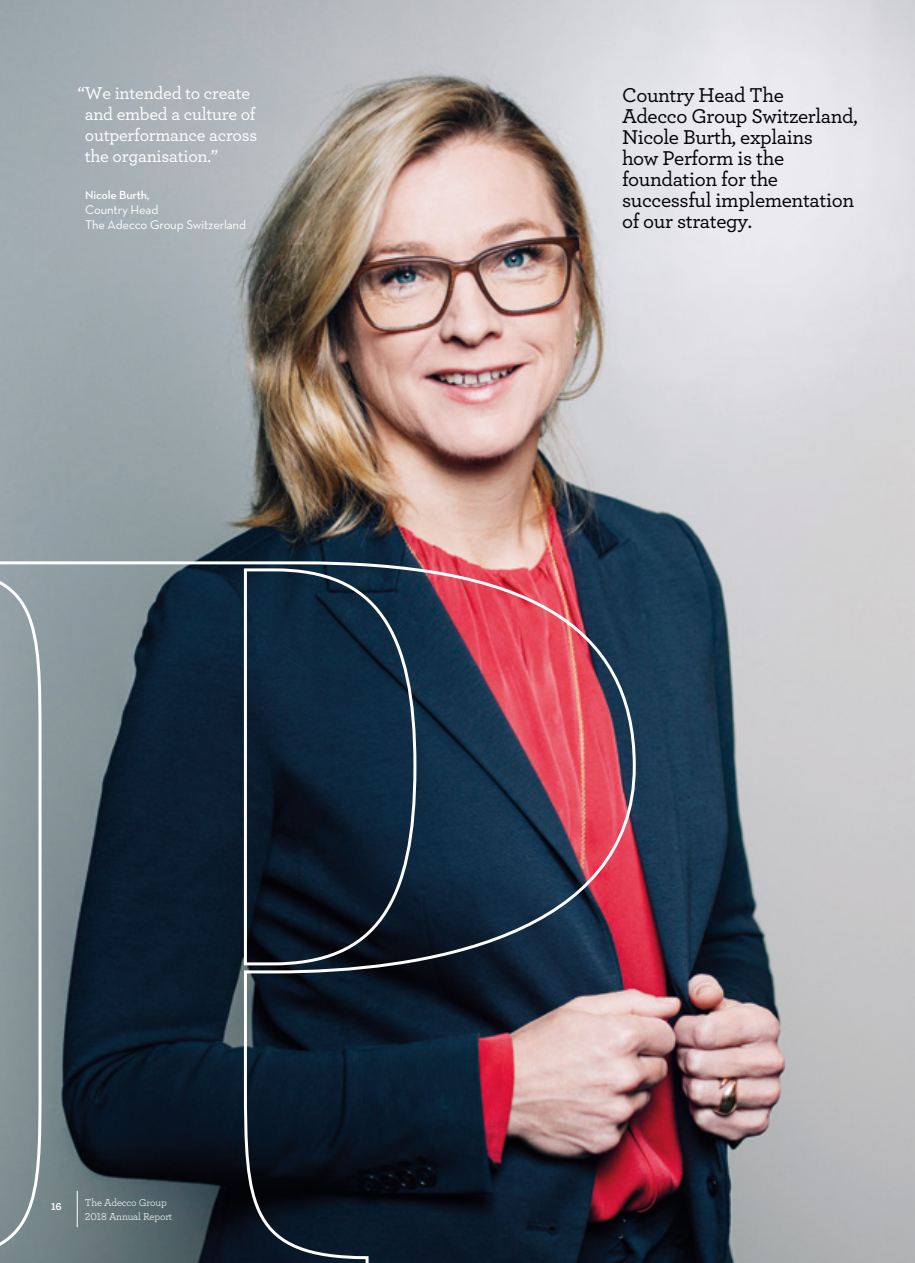
<style>
.page{position:relative;width:915px;height:1263px;background:#fff}
.page>*{position:absolute;margin:0;border:0;box-sizing:border-box;transform-origin:0 0}
.t1{font:500 21px/21px "Archer";letter-spacing:-.02em;color:#000}
.t2{font:500 18px/21px "Archer";letter-spacing:-.015em;color:#fff}
.t3{font:12.75px/15px "Neutraface Text";letter-spacing:-.015em;color:#fff}
.t4{font:600 12px "Neutraface Text";letter-spacing:-.015em;color:#fff}
.t5{font:10.5px/13.5px "Archer";letter-spacing:-.015em;color:#fff}
.t6{font:700 10.5px "Archer";color:#fff}
</style>
<div class="page">
<img style="left:0;top:0;width:914px;height:1263px">
<svg style="left:0;top:560px;width:637px;height:703px;background:#40404e"></svg>
<hr style="left:77px;top:1191px;width:1px;height:36px;background:#fff">
<p class="t2" style="left:85px;top:82px;width:174px;text-indent:-7px">“We intended to create and embed a culture of outperformance across the organisation.”</p>
<p class="t4" style="left:85px;top:188px;width:66px">Nicole Burth,</p>
<p class="t3" style="left:85px;top:202px;width:162px">Country Head<br>The Adecco Group Switzerland</p>
<p class="t1" style="left:621px;top:83px;width:237px">Country Head The<br>Adecco Group Switzerland,<br>Nicole Burth, explains<br>how Perform is the foundation for the successful implementation of our strategy.</p>
<p class="t6" style="left:51px;top:1198px;width:12px">16</p>
<p class="t5" style="left:85px;top:1196px;width:89px">The Adecco Group<br>2018 Annual Report</p>
</div>
